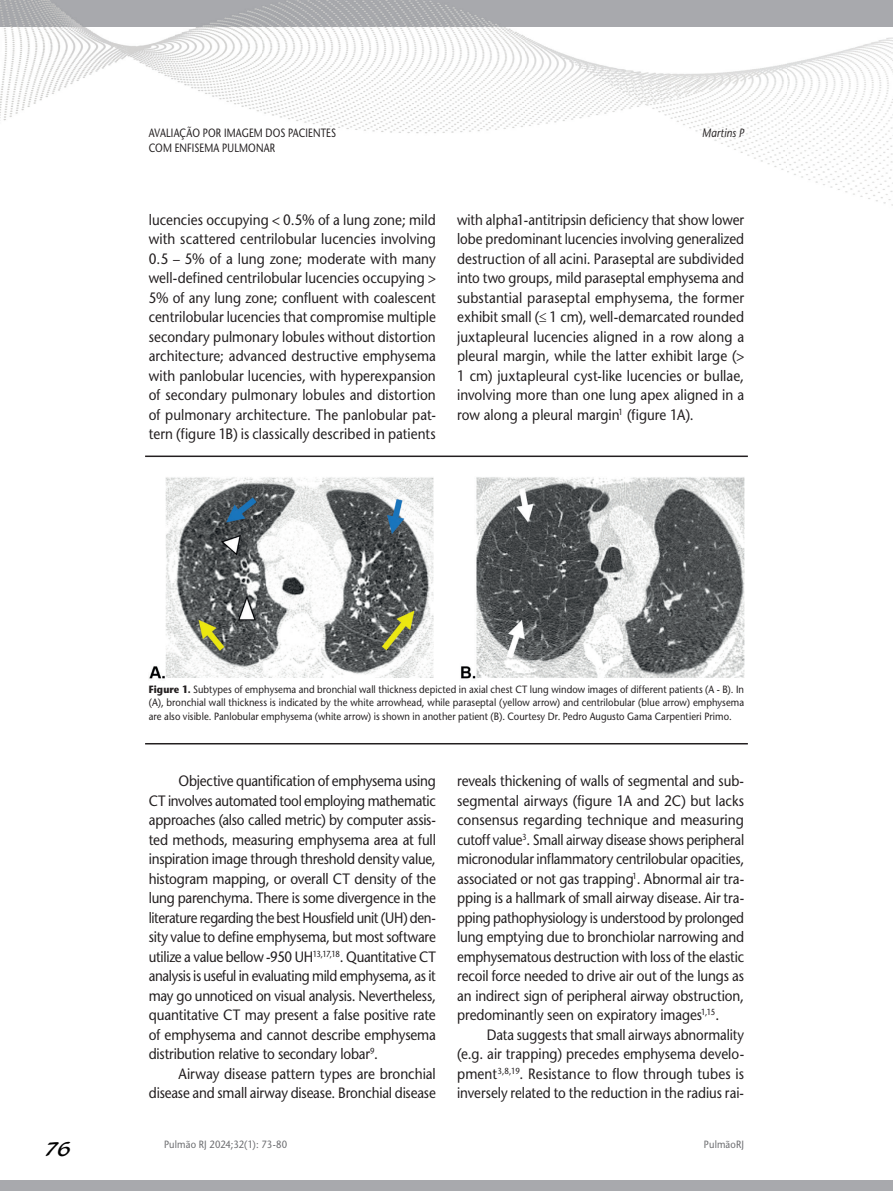
<style>
.page{position:relative;width:893px;height:1191px;background:#fff}
.page>*{position:absolute;margin:0;border:0;box-sizing:border-box;transform-origin:0 0}
.t1{font:21px "Blacklight D";color:#000}
.t2{font:15px/19.5px "Stone Sans";letter-spacing:-.005em;color:#231f20;text-align:justify;scale:.9 1}
.t3{font:15px/19.5px "Stone Sans";letter-spacing:-.005em;color:#231f20;text-align:justify;scale:.89 1}
.t4{font:15px/19.5px "Stone Sans";letter-spacing:-.005em;color:#231f20;text-align:right;scale:.91 1}
.t5{font:12px "Stone Sans";letter-spacing:.015em;color:#231f20;scale:.8 1}
.t6{font:italic 12px "Stone Sans";letter-spacing:.01em;color:#231f20;scale:.85 1}
.t7{font:10.5px/13.5px "Stone Sans";letter-spacing:.005em;color:#231f20;text-align:justify;scale:.9 1}
.t8{font:10.5px "Stone Sans";letter-spacing:.015em;color:#6c6d70;scale:.9 1}
.s1{font-weight:700}
</style>
<div class="page">
<img style="left:0;top:0;width:893px;height:206px">
<div style="left:0;top:1180px;width:893px;height:11px;background:#a8a9ad"></div>
<hr style="left:145px;top:455px;width:603px;height:2px;background:#231f20">
<hr style="left:145px;top:743px;width:603px;height:1px;background:#231f20">
<img style="left:149px;top:477px;width:595px;height:202px">
<p class="t5" style="left:149px;top:126px;width:236px">AVALIAÇÃO POR IMAGEM DOS PACIENTES</p>
<p class="t6" style="left:702px;top:126px;width:51px">Martins P</p>
<p class="t5" style="left:149px;top:140px;width:160px">COM ENFISEMA PULMONAR</p>
<p class="t2" style="left:149px;top:210px;width:320px">lucencies occupying &lt; 0.5% of a lung zone; mild with scattered centrilobular lucencies involving 0.5 – 5% of a lung zone; moderate with many well-defined centrilobular lucencies occupying &gt; 5% of any lung zone; confluent with coalescent centrilobular lucencies that compromise multiple secondary pulmonary lobules without distortion architecture; advanced destructive emphysema with panlobular lucencies, with hyperexpansion of secondary pulmonary lobules and distortion of pulmonary architecture. The panlobular pat&shy;tern (figure 1B) is classically described in patients</p>
<p class="t3" style="left:457px;top:210px;width:324px">with alpha1-antitripsin deficiency that show lower lobe predominant lucencies involving generalized destruction of all acini. Paraseptal are subdivided into two groups, mild paraseptal emphysema and substantial paraseptal emphysema, the former exhibit small (≤ 1 cm), well-demarcated rounded juxtapleural lucencies aligned in a row along a pleural margin, while the latter exhibit large (&gt; 1 cm) juxtapleural cyst-like lucencies or bullae, involving more than one lung apex aligned in a row along a pleural margin<sup>1</sup> (figure 1A).</p>
<p class="t7" style="left:149px;top:682px;width:663px"><span class="s1">Figure 1.</span> Subtypes of emphysema and bronchial wall thickness depicted in axial chest CT lung window images of different patients (A - B). In (A), bronchial wall thickness is indicated by the white arrowhead, while paraseptal (yellow arrow) and centrilobular (blue arrow) emphysema are also visible. Panlobular emphysema (white arrow) is shown in another patient (B). Courtesy Dr. Pedro Augusto Gama Carpentieri Primo.</p>
<p class="t2" style="left:149px;top:771px;width:320px;text-indent:30px">Objective quantification of emphysema using CT involves automated tool employing mathematic approaches (also called metric) by computer assis&shy;ted methods, measuring emphysema area at full inspiration image through threshold density value, histogram mapping, or overall CT density of the lung parenchyma. There is some divergence in the literature regarding the best Housfield unit (UH) den&shy;sity value to define emphysema, but most software utilize a value bellow -950 UH<sup>13,17,18</sup>. Quantitative CT analysis is useful in evaluating mild emphysema, as it may go unnoticed on visual analysis. Nevertheless, quantitative CT may present a false positive rate of emphysema and cannot describe emphysema distribution relative to secondary lobar<sup>9</sup>.</p>
<p class="t4" style="left:149px;top:1063px;width:317px">Airway disease pattern types are bronchial disease and small airway disease. Bronchial disease</p>
<p class="t2" style="left:457px;top:771px;width:320px">reveals thickening of walls of segmental and sub&shy;segmental airways (figure 1A and 2C) but lacks consensus regarding technique and measuring cutoff value<sup>3</sup>. Small airway disease shows peripheral micronodular inflammatory centrilobular opacities, associated or not gas trapping<sup>1</sup>. Abnormal air tra&shy;pping is a hallmark of small airway disease. Air tra&shy;pping pathophysiology is understood by prolonged lung emptying due to bronchiolar narrowing and emphysematous destruction with loss of the elastic recoil force needed to drive air out of the lungs as an indirect sign of peripheral airway obstruction, predominantly seen on expiratory images<sup>1,15</sup>.</p>
<p class="t3" style="left:457px;top:1024px;width:324px;text-indent:30px">Data suggests that small airways abnormality (e.g. air trapping) precedes emphysema develo&shy;pment<sup>3,8,19</sup>. Resistance to flow through tubes is inversely related to the reduction in the radius rai-</p>
<h1 class="t1" style="left:45px;top:1135px;width:28px">76</h1>
<p class="t8" style="left:164px;top:1138px;width:138px">Pulmão RJ 2024;32(1): 73-80</p>
<p class="t8" style="left:704px;top:1138px;width:46px">PulmãoRJ</p>
</div>
